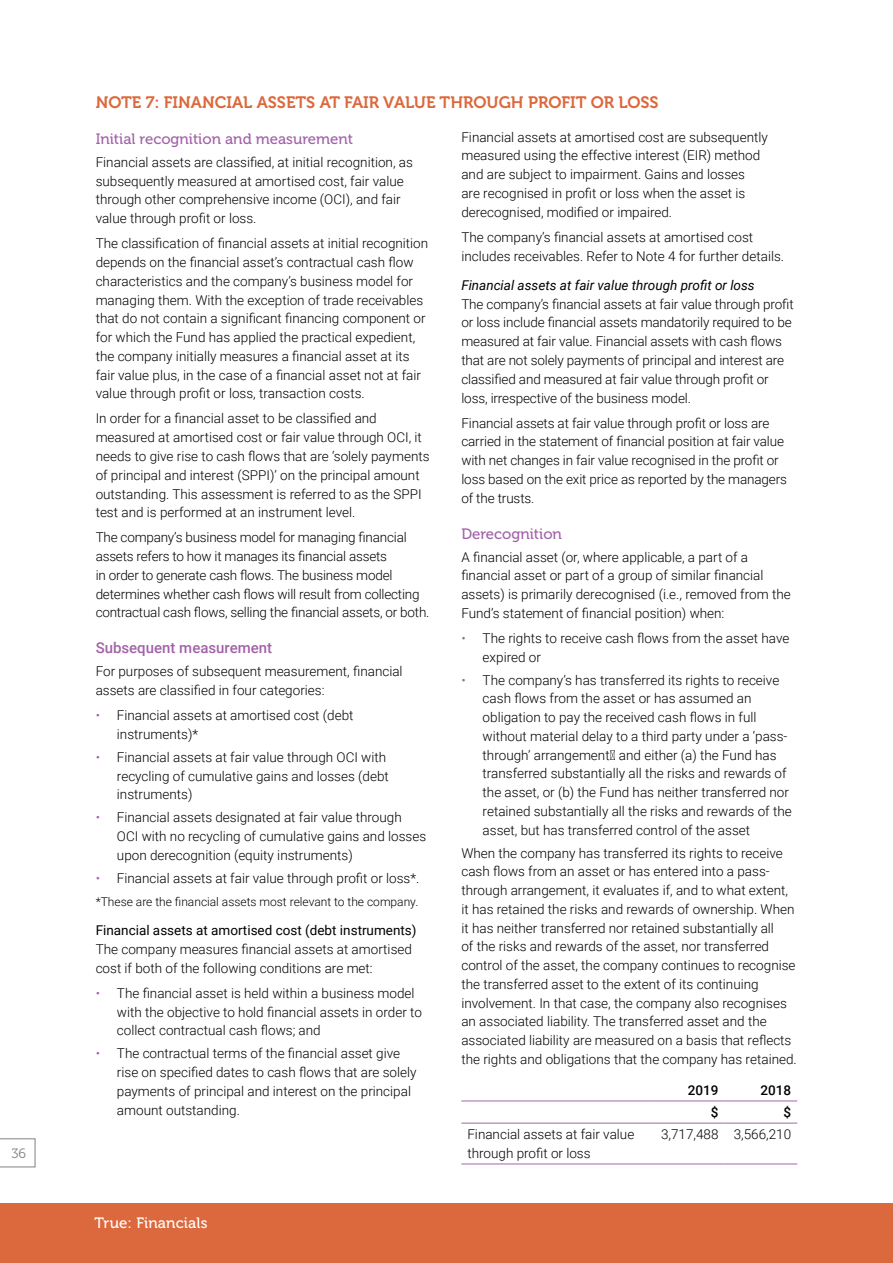
<style>
.page{position:relative;width:893px;height:1263px;background:#fff}
.page>*{position:absolute;margin:0;border:0;box-sizing:border-box;transform-origin:0 0}
.t1{font:16.5px "Museo 700";color:#dc693d}
.t2{font:15px "Museo 500";color:#a263a9}
.t3{font:500 15px "Roboto";color:#a263a9}
.t4{font:15px "Museo 500";letter-spacing:.01em;color:#fff}
.t5{font:300 13.5px/18.8px "Roboto";color:#000}
.t6{font:13.5px "Roboto";color:#000}
.t7{font:italic 13.5px "Roboto";color:#000}
.t8{font:500 13.5px "Roboto";color:#000}
.t9{font:13.5px "Museo 300";color:#808285}
.t10{font:300 12px "Roboto";color:#000}
.s1{color:#a263a9}
</style>
<div class="page">
<div style="left:0;top:1203px;width:893px;height:60px;background:#dc693d"></div>
<hr style="left:461px;top:1100px;width:190px;height:1px;background:#a263a9">
<hr style="left:651px;top:1100px;width:74px;height:1px;background:#a263a9">
<hr style="left:725px;top:1100px;width:72px;height:1px;background:#a263a9">
<hr style="left:461px;top:1123px;width:190px;height:1px;background:#a263a9">
<hr style="left:651px;top:1123px;width:74px;height:1px;background:#a263a9">
<hr style="left:725px;top:1123px;width:72px;height:1px;background:#a263a9">
<hr style="left:461px;top:1163px;width:190px;height:1px;background:#a263a9">
<hr style="left:651px;top:1163px;width:74px;height:1px;background:#a263a9">
<hr style="left:725px;top:1163px;width:72px;height:1px;background:#a263a9">
<svg style="left:0;top:1138px;width:35px;height:29px"></svg>
<p class="t9" style="left:11px;top:1146px;width:16px">36</p>
<p class="t1" style="left:96px;top:93px;width:13px">NOTE</p>
<p class="t1" style="left:146px;top:93px;width:29px">7: FINANCIAL</p>
<p class="t1" style="left:257px;top:93px;width:11px">ASSETS</p>
<p class="t1" style="left:320px;top:93px;width:35px">AT FAIR</p>
<p class="t1" style="left:383px;top:93px;width:12px">VALUE</p>
<p class="t1" style="left:440px;top:93px;width:13px">THROUGH</p>
<p class="t1" style="left:528px;top:93px;width:11px">PROFIT</p>
<p class="t1" style="left:591px;top:93px;width:39px">OR LOSS</p>
<p class="t2" style="left:96px;top:131px;width:259px">Initial recognition and measurement</p>
<p class="t5" style="left:96px;top:152px;width:319px">Financial assets are classified, at initial recognition, as subsequently measured at amortised cost, fair value through other comprehensive income (OCI), and fair value through profit or loss.</p>
<p class="t5" style="left:96px;top:234px;width:334px">The classification of financial assets at initial recognition depends on the financial asset’s contractual cash flow characteristics and the company’s business model for managing them. With the exception of trade receivables that do not contain a significant financing component or for which the Fund has applied the practical expedient, the company initially measures a financial asset at its fair value plus, in the case of a financial asset not at fair value through profit or loss, transaction costs.</p>
<p class="t5" style="left:96px;top:409px;width:335px">In order for a financial asset to be classified and measured at amortised cost or fair value through OCI, it needs to give rise to cash flows that are ‘solely payments of principal and interest (SPPI)’ on the principal amount outstanding. This assessment is referred to as the SPPI test and is performed at an instrument level.</p>
<p class="t5" style="left:96px;top:528px;width:335px">The company’s business model for managing financial assets refers to how it manages its financial assets<br>in order to generate cash flows. The business model determines whether cash flows will result from collecting contractual cash flows, selling the financial assets, or both.</p>
<p class="t3" style="left:96px;top:637px;width:178px">Subsequent measurement</p>
<p class="t5" style="left:96px;top:662px;width:308px">For purposes of subsequent measurement, financial assets are classified in four categories:</p>
<p class="t5" style="left:117px;top:705px;width:238px;text-indent:-21px"><span class="s1">•</span> Financial assets at amortised cost (debt instruments)*</p>
<p class="t5" style="left:117px;top:747px;width:273px;text-indent:-21px"><span class="s1">•</span> Financial assets at fair value through OCI with recycling of cumulative gains and losses (debt instruments)</p>
<p class="t5" style="left:117px;top:808px;width:311px;text-indent:-21px"><span class="s1">•</span> Financial assets designated at fair value through<br>OCI with no recycling of cumulative gains and losses upon derecognition (equity instruments)</p>
<p class="t5" style="left:96px;top:868px;width:325px"><span class="s1">•</span> Financial assets at fair value through profit or loss*.</p>
<p class="t10" style="left:96px;top:893px;width:324px">*These are the financial assets most relevant to the company.</p>
<p class="t6" style="left:96px;top:921px;width:322px">Financial assets at amortised cost (debt instruments)</p>
<p class="t5" style="left:96px;top:939px;width:318px">The company measures financial assets at amortised cost if both of the following conditions are met:</p>
<p class="t5" style="left:117px;top:983px;width:307px;text-indent:-21px"><span class="s1">•</span> The financial asset is held within a business model with the objective to hold financial assets in order to collect contractual cash flows; and</p>
<p class="t5" style="left:117px;top:1044px;width:301px;text-indent:-21px"><span class="s1">•</span> The contractual terms of the financial asset give rise on specified dates to cash flows that are solely payments of principal and interest on the principal amount outstanding.</p>
<p class="t5" style="left:461px;top:127px;width:308px">Financial assets at amortised cost are subsequently measured using the effective interest (EIR) method and are subject to impairment. Gains and losses<br>are recognised in profit or loss when the asset is derecognised, modified or impaired.</p>
<p class="t5" style="left:461px;top:227px;width:324px">The company’s financial assets at amortised cost includes receivables. Refer to Note 4 for further details.</p>
<p class="t7" style="left:461px;top:276px;width:295px">Financial assets at fair value through profit or loss</p>
<p class="t5" style="left:461px;top:294px;width:334px">The company’s financial assets at fair value through profit or loss include financial assets mandatorily required to be measured at fair value. Financial assets with cash flows that are not solely payments of principal and interest are classified and measured at fair value through profit or loss, irrespective of the business model.</p>
<p class="t5" style="left:461px;top:413px;width:327px">Financial assets at fair value through profit or loss are carried in the statement of financial position at fair value with net changes in fair value recognised in the profit or loss based on the exit price as reported by the managers of the trusts.</p>
<p class="t2" style="left:461px;top:525px;width:102px">Derecognition</p>
<p class="t5" style="left:461px;top:547px;width:331px">A financial asset (or, where applicable, a part of a financial asset or part of a group of similar financial assets) is primarily derecognised (i.e., removed from the Fund’s statement of financial position) when:</p>
<p class="t5" style="left:483px;top:628px;width:308px;text-indent:-21px"><span class="s1">•</span> The rights to receive cash flows from the asset have expired or</p>
<p class="t5" style="left:483px;top:670px;width:311px;text-indent:-21px"><span class="s1">•</span> The company’s has transferred its rights to receive cash flows from the asset or has assumed an obligation to pay the received cash flows in full without material delay to a third party under a ‘pass&shy;through’ arrangement; and either (a) the Fund has transferred substantially all the risks and rewards of the asset, or (b) the Fund has neither transferred nor retained substantially all the risks and rewards of the asset, but has transferred control of the asset</p>
<p class="t5" style="left:461px;top:843px;width:337px">When the company has transferred its rights to receive cash flows from an asset or has entered into a pass&shy;through arrangement, it evaluates if, and to what extent, it has retained the risks and rewards of ownership. When it has neither transferred nor retained substantially all<br>of the risks and rewards of the asset, nor transferred control of the asset, the company continues to recognise the transferred asset to the extent of its continuing involvement. In that case, the company also recognises an associated liability. The transferred asset and the associated liability are measured on a basis that reflects the rights and obligations that the company has retained.</p>
<p class="t8" style="left:688px;top:1081px;width:32px">2019</p>
<p class="t8" style="left:761px;top:1081px;width:32px">2018</p>
<p class="t8" style="left:711px;top:1103px;width:9px">$</p>
<p class="t8" style="left:784px;top:1103px;width:9px">$</p>
<p class="t5" style="left:467px;top:1124px;width:168px">Financial assets at fair value through profit or loss</p>
<p class="t5" style="left:661px;top:1124px;width:132px">3,717,488 3,566,210</p>
<p class="t4" style="left:95px;top:1214px;width:114px">True: Financials</p>
</div>
